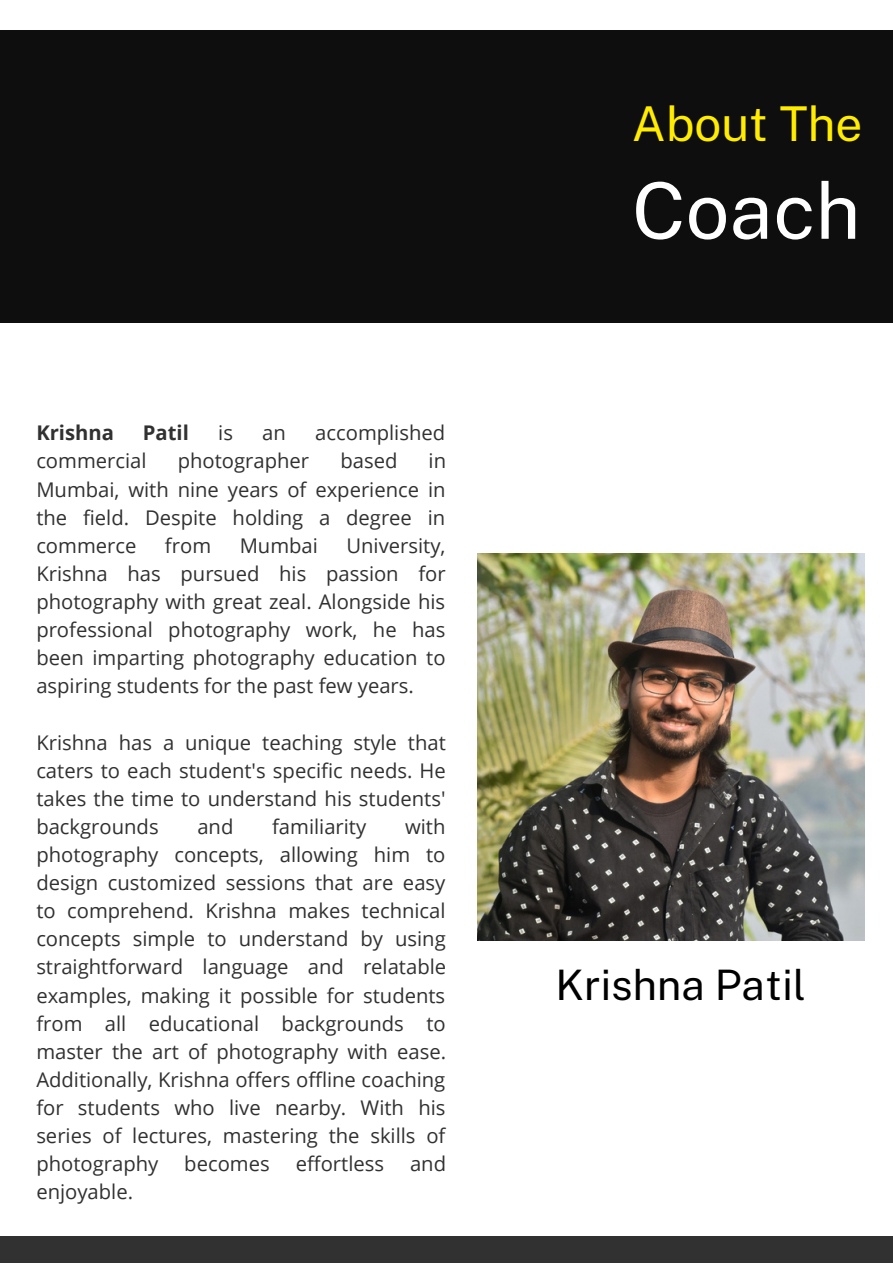
<style>
.page{position:relative;width:893px;height:1264px;background:#fff}
.page>*{position:absolute;margin:0;border:0;box-sizing:border-box;transform-origin:0 0}
.t1{font:78px "Public Sans";color:#fff}
.t2{font:48px "Public Sans";color:#ffec00}
.t3{font:42px "Public Sans";color:#000}
.t4{font:20.25px/28px "Open Sans";color:#313131;text-align:justify}
.t5{font:700 20.25px "Open Sans";color:#313131}
</style>
<div class="page">
<div style="left:0;top:1236px;width:892px;height:26px;background:#313131"></div>
<div style="left:0;top:30px;width:892px;height:293px;background:#0e0e0e"></div>
<img style="left:477px;top:554px;width:387px;height:386px">
<p class="t5" style="left:36px;top:418px;width:79px">Krishna</p>
<p class="t5" style="left:143px;top:418px;width:48px">Patil</p>
<p class="t4" style="left:218px;top:418px;width:16px">is</p>
<p class="t4" style="left:262px;top:418px;width:25px">an</p>
<p class="t4" style="left:315px;top:418px;width:131px">accomplished</p>
<p class="t4" style="left:36px;top:446px;width:112px">commercial</p>
<p class="t4" style="left:178px;top:446px;width:133px">photographer</p>
<p class="t4" style="left:340px;top:446px;width:59px">based</p>
<p class="t4" style="left:36px;top:446px;width:411px;text-indent:392px">in Mumbai, with nine years of experience in the field. Despite holding a degree in commerce</p>
<p class="t4" style="left:165px;top:531px;width:48px">from</p>
<p class="t4" style="left:240px;top:531px;width:80px">Mumbai</p>
<p class="t4" style="left:36px;top:531px;width:411px;text-indent:310px">University, Krishna has pursued his passion for photography with great zeal. Alongside his professional photography work, he has been imparting photography education to aspiring students for the past few years.</p>
<p class="t4" style="left:36px;top:727px;width:411px">Krishna has a unique teaching style that caters to each student's specific needs. He takes the time to understand his students' backgrounds</p>
<p class="t4" style="left:197px;top:812px;width:38px">and</p>
<p class="t4" style="left:272px;top:812px;width:96px">familiarity</p>
<p class="t4" style="left:36px;top:812px;width:411px;text-indent:368px">with photography concepts, allowing him to design customized sessions that are easy to comprehend. Krishna makes technical concepts simple to understand by using straightforward language and relatable examples, making it possible for students from all educational backgrounds to master the art of photography with ease.<br>Additionally, Krishna offers offline coaching for students who live nearby. With his series of lectures, mastering the skills of photography</p>
<p class="t4" style="left:184px;top:1149px;width:87px">becomes</p>
<p class="t4" style="left:295px;top:1149px;width:90px">effortless</p>
<p class="t4" style="left:410px;top:1149px;width:38px">and</p>
<p class="t4" style="left:36px;top:1177px;width:98px">enjoyable.</p>
<h2 class="t2" style="left:632px;top:95px;width:232px">About The</h2>
<h1 class="t1" style="left:632px;top:165px;width:230px">Coach</h1>
<h3 class="t3" style="left:555px;top:960px;width:251px">Krishna Patil</h3>
</div>
